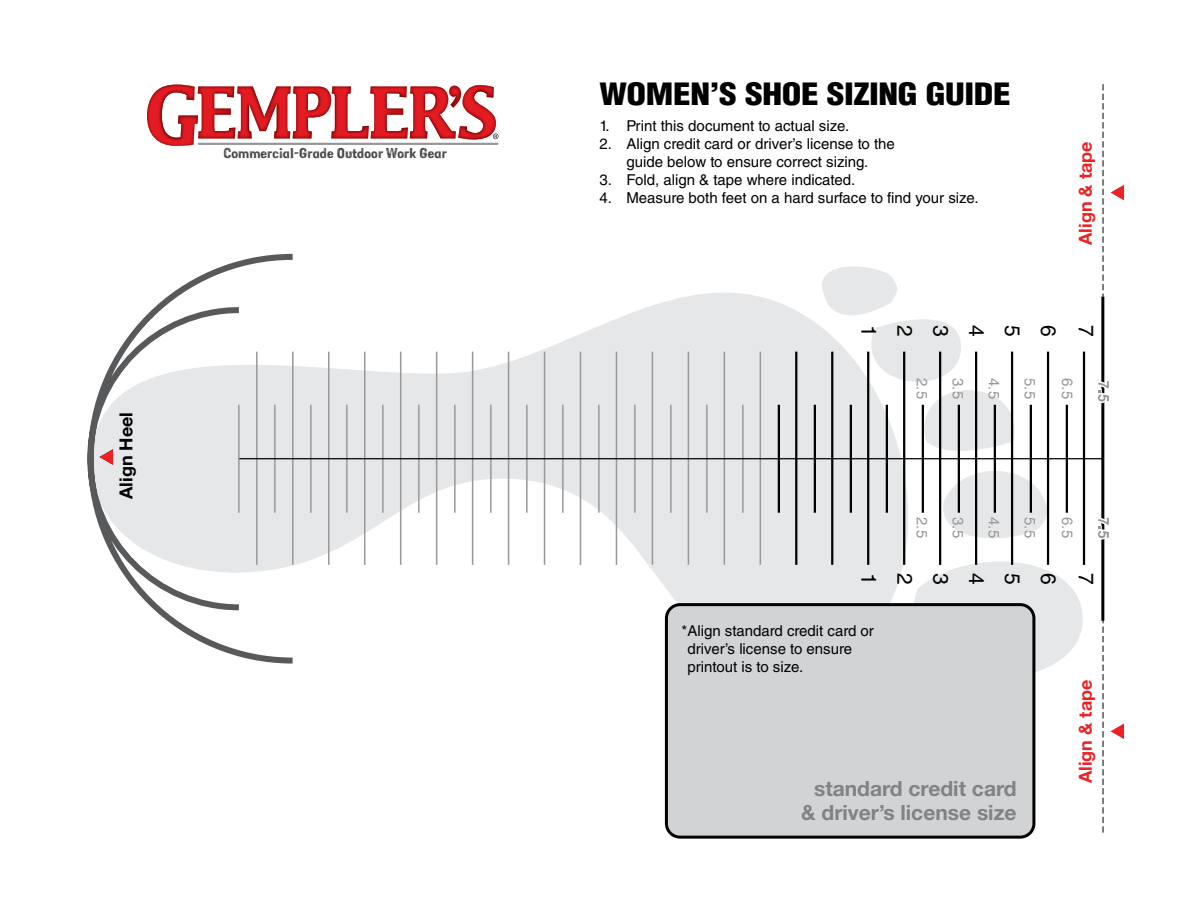
<style>
.page{position:relative;width:1188px;height:918px;background:#fff}
.page>*{position:absolute;margin:0;border:0;box-sizing:border-box;transform-origin:0 0}
.t1{font:900 condensed 30px "Helvetica LT Std";letter-spacing:-.01em;color:#000;scale:1.18 1}
.t2{font:700 21px/24px "Helvetica Neue LT Std";color:#808285;text-align:right}
.t3{font:21px "Helvetica LT Std";color:#000101}
.t4{font:700 18px "Helvetica Neue LT Std";color:#ed2124}
.t5{font:700 18px "Helvetica Neue LT Std";color:#000}
.t6{font:15px/18px "Helvetica LT Std";color:#000}
.t7{font:15px "Helvetica LT Std";color:#989899}
.t8{font:11.7px "Sans Culottes";letter-spacing:.01em;color:#414042;scale:1.21 1}
</style>
<div class="page">
<svg style="left:299px;top:292px;width:523px;height:430px;fill:#e6e7e8"></svg>
<svg style="left:822px;top:266px;width:266px;height:436px"></svg>
<svg style="left:87px;top:253px;width:212px;height:411px"></svg>
<svg style="left:100px;top:449px;width:13px;height:16px"></svg>
<hr style="left:256px;top:352px;width:2px;height:213px;background:#989899">
<hr style="left:292px;top:352px;width:2px;height:213px;background:#989899">
<hr style="left:328px;top:352px;width:2px;height:213px;background:#989899">
<hr style="left:364px;top:352px;width:1px;height:213px;background:#989899">
<hr style="left:400px;top:352px;width:1px;height:213px;background:#989899">
<hr style="left:436px;top:352px;width:1px;height:213px;background:#989899">
<hr style="left:472px;top:352px;width:1px;height:213px;background:#989899">
<hr style="left:508px;top:352px;width:1px;height:213px;background:#989899">
<hr style="left:544px;top:352px;width:1px;height:213px;background:#989899">
<hr style="left:580px;top:352px;width:1px;height:213px;background:#989899">
<hr style="left:616px;top:352px;width:1px;height:213px;background:#989899">
<hr style="left:652px;top:352px;width:1px;height:213px;background:#989899">
<hr style="left:688px;top:352px;width:1px;height:213px;background:#989899">
<hr style="left:724px;top:352px;width:1px;height:213px;background:#989899">
<hr style="left:760px;top:352px;width:1px;height:213px;background:#989899">
<hr style="left:795px;top:352px;width:2px;height:213px;background:#000101">
<hr style="left:831px;top:352px;width:2px;height:213px;background:#000101">
<hr style="left:867px;top:352px;width:2px;height:213px;background:#000101">
<hr style="left:903px;top:352px;width:2px;height:213px;background:#000101">
<hr style="left:939px;top:352px;width:2px;height:213px;background:#000101">
<hr style="left:975px;top:352px;width:2px;height:213px;background:#000101">
<hr style="left:1011px;top:352px;width:2px;height:213px;background:#000101">
<hr style="left:1047px;top:352px;width:2px;height:213px;background:#000101">
<hr style="left:1083px;top:352px;width:2px;height:213px;background:#000101">
<hr style="left:238px;top:405px;width:2px;height:108px;background:#989899">
<hr style="left:274px;top:405px;width:2px;height:108px;background:#989899">
<hr style="left:310px;top:405px;width:2px;height:108px;background:#989899">
<hr style="left:382px;top:405px;width:2px;height:108px;background:#989899">
<hr style="left:418px;top:405px;width:2px;height:108px;background:#989899">
<hr style="left:490px;top:405px;width:2px;height:108px;background:#989899">
<hr style="left:526px;top:405px;width:2px;height:108px;background:#989899">
<hr style="left:598px;top:405px;width:2px;height:108px;background:#989899">
<hr style="left:634px;top:405px;width:2px;height:108px;background:#989899">
<hr style="left:706px;top:405px;width:2px;height:108px;background:#989899">
<hr style="left:742px;top:405px;width:2px;height:108px;background:#989899">
<hr style="left:814px;top:405px;width:2px;height:108px;background:#000101">
<hr style="left:850px;top:405px;width:2px;height:108px;background:#000101">
<hr style="left:922px;top:405px;width:2px;height:108px;background:#000101">
<hr style="left:958px;top:405px;width:2px;height:108px;background:#000101">
<hr style="left:1030px;top:405px;width:2px;height:108px;background:#000101">
<hr style="left:1066px;top:405px;width:2px;height:108px;background:#000101">
<hr style="left:346px;top:405px;width:2px;height:108px;background:#989899">
<hr style="left:454px;top:405px;width:2px;height:108px;background:#989899">
<hr style="left:562px;top:405px;width:2px;height:108px;background:#989899">
<hr style="left:670px;top:405px;width:2px;height:108px;background:#989899">
<hr style="left:778px;top:405px;width:2px;height:108px;background:#000101">
<hr style="left:886px;top:405px;width:2px;height:108px;background:#000101">
<hr style="left:994px;top:405px;width:2px;height:108px;background:#000101">
<svg style="left:1097px;top:84px;width:27px;height:749px"></svg>
<hr style="left:239px;top:458px;width:864px;height:1px;background:#000101">
<div style="left:666px;top:605px;width:368px;height:232px;background:#d1d3d4;border-radius:14px"></div>
<div style="left:665px;top:603px;width:370px;height:236px;border:3px solid #000;border-radius:14px"></div>
<svg style="left:147px;top:85px;width:351px;height:61px"></svg>
<hr style="left:198px;top:143px;width:300px;height:2px;background:#939598">
<p class="t8" style="left:223px;top:145px;width:186px">Commercial-Grade Outdoor Work Gear</p>
<p class="t5" style="left:115px;top:499px;width:88px;rotate:-90deg">Align Heel</p>
<h1 class="t1" style="left:599px;top:75px;width:350px">WOMEN’S SHOE SIZING GUIDE</h1>
<p class="t6" style="left:599px;top:116px;width:251px">1. Print this document to actual size.</p>
<p class="t6" style="left:599px;top:134px;width:297px;text-align:center">2. Align credit card or driver’s license to the guide below to ensure correct sizing.</p>
<p class="t6" style="left:599px;top:170px;width:257px">3. Fold, align &amp; tape where indicated.</p>
<p class="t6" style="left:599px;top:188px;width:381px">4. Measure both feet on a hard surface to find your size.</p>
<p class="t4" style="left:1074px;top:245px;width:105px;rotate:-90deg">Align &amp; tape</p>
<h2 class="t3" style="left:881px;top:325px;width:13px;rotate:90deg">1</h2>
<h2 class="t3" style="left:917px;top:325px;width:13px;rotate:90deg">2</h2>
<h2 class="t3" style="left:953px;top:325px;width:13px;rotate:90deg">3</h2>
<h2 class="t3" style="left:989px;top:325px;width:13px;rotate:90deg">4</h2>
<h2 class="t3" style="left:1025px;top:325px;width:13px;rotate:90deg">5</h2>
<h2 class="t3" style="left:1061px;top:325px;width:13px;rotate:90deg">6</h2>
<h2 class="t3" style="left:1098px;top:325px;width:13px;rotate:90deg">7</h2>
<p class="t7" style="left:931px;top:378px;width:23px;rotate:90deg">2.5</p>
<p class="t7" style="left:967px;top:378px;width:23px;rotate:90deg">3.5</p>
<p class="t7" style="left:1003px;top:378px;width:23px;rotate:90deg">4.5</p>
<p class="t7" style="left:1039px;top:378px;width:23px;rotate:90deg">5.5</p>
<p class="t7" style="left:1076px;top:378px;width:23px;rotate:90deg">6.5</p>
<h2 class="t3" style="left:881px;top:573px;width:13px;rotate:90deg">1</h2>
<p class="t6" style="left:687px;top:621px;width:188px;text-indent:-6px">*Align standard credit card or driver’s license to ensure printout is to size.</p>
<p class="t7" style="left:931px;top:517px;width:23px;rotate:90deg">2.5</p>
<p class="t7" style="left:967px;top:517px;width:23px;rotate:90deg">3.5</p>
<p class="t7" style="left:1003px;top:517px;width:23px;rotate:90deg">4.5</p>
<p class="t7" style="left:1039px;top:517px;width:23px;rotate:90deg">5.5</p>
<p class="t7" style="left:1076px;top:517px;width:23px;rotate:90deg">6.5</p>
<h2 class="t3" style="left:917px;top:573px;width:13px;rotate:90deg">2</h2>
<h2 class="t3" style="left:953px;top:573px;width:13px;rotate:90deg">3</h2>
<h2 class="t3" style="left:989px;top:573px;width:13px;rotate:90deg">4</h2>
<h2 class="t3" style="left:1025px;top:573px;width:13px;rotate:90deg">5</h2>
<h2 class="t3" style="left:1061px;top:573px;width:13px;rotate:90deg">6</h2>
<h2 class="t3" style="left:1098px;top:573px;width:13px;rotate:90deg">7</h2>
<h2 class="t2" style="left:801px;top:776px;width:217px">standard credit card &amp; driver’s license size</h2>
<p class="t4" style="left:1074px;top:783px;width:105px;rotate:-90deg">Align &amp; tape</p>
</div>
